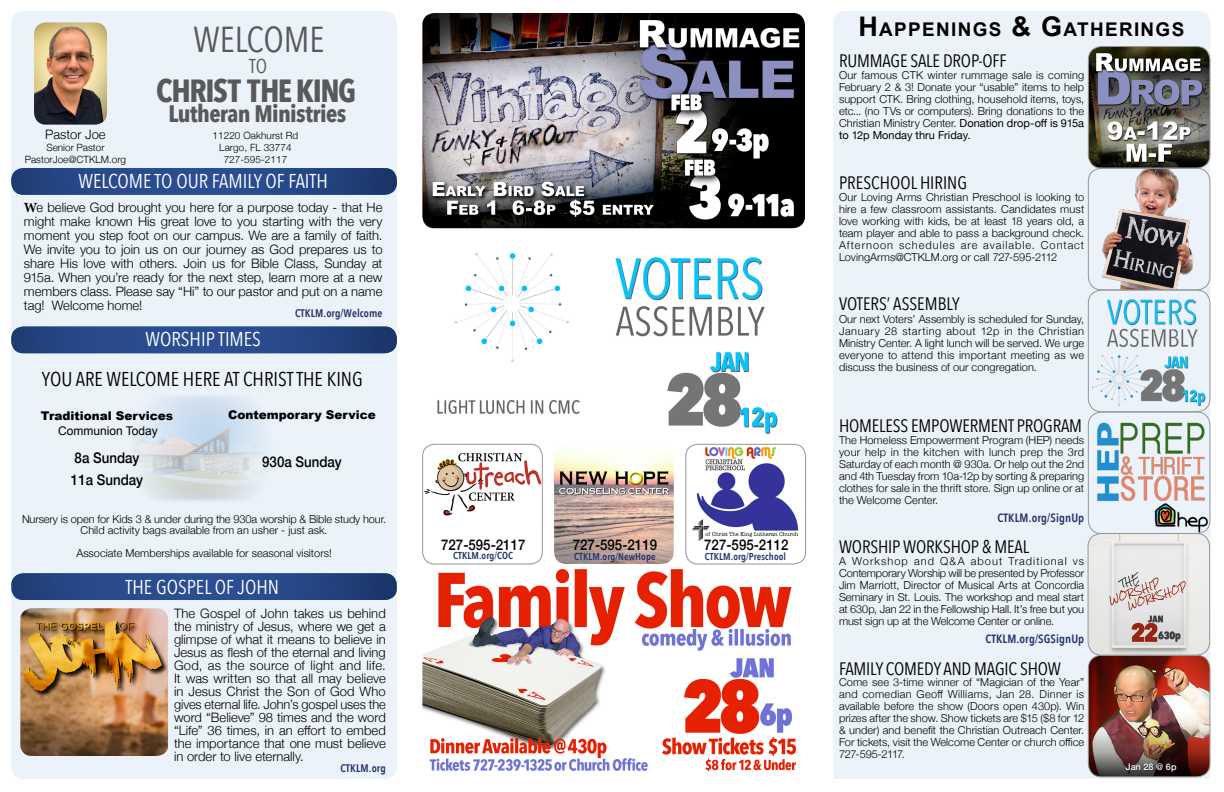
<style>
.page{position:relative;width:1224px;height:792px;background:#fff}
.page>*{position:absolute;margin:0;border:0;box-sizing:border-box;transform-origin:0 0}
.t1{font:36px "Avenir Next Condensed";color:#58595b}
.t2{font:700 32px "Avenir Next Condensed";letter-spacing:-.045em;color:#58595b}
.t3{font:700 23.8px "Avenir Next Condensed";letter-spacing:-.025em;color:#58595b}
.t4{font:20px "Avenir Next Condensed";color:#fff}
.t5{font:20px "Avenir Next Condensed";color:#000}
.t6{font:20px "Avenir Next Condensed";color:#58595b}
.t7{font:700 18.9px "Arial";letter-spacing:.07em;color:#000}
.t8{font:18px "Avenir Next Condensed";letter-spacing:-.01em;color:#000}
.t9{font:500 14.7px/21.8px "Helvetica Neue";color:#000;scale:.9 1}
.t10{font:300 13px/13px "Helvetica Neue";color:#000;text-align:justify}
.t11{font:900 12px "Arial";color:#000}
.t12{font:600 12px "Avenir Next Condensed";letter-spacing:.01em;color:#24326d}
.t13{font:12px "Arial";color:#000}
.t14{font:300 11px/12px "Helvetica Neue";color:#000;text-align:justify}
.t15{font:600 11px "Avenir Next Condensed";letter-spacing:.01em;color:#24326d}
.t16{font:300 10px/12px "Helvetica Neue";letter-spacing:.005em;color:#000;text-align:center}
.t17{font:600 10px "Avenir Next Condensed";letter-spacing:.01em;color:#24326d}
.t18{font:500 9px "Helvetica Neue";letter-spacing:.015em;color:#fff}
.s1{font-family:"Minion Pro";font-weight:700;font-size:14px}
.s2{font-size:27px}
.s3{font-weight:400}
</style>
<div class="page">
<div style="left:833px;top:11px;width:377px;height:768px;background:#ebf2f9"></div>
<div style="left:11px;top:11px;width:386px;height:768px;background:#ebf2f9;border-radius:12px"></div>
<img style="left:135px;top:396px;width:129px;height:105px">
<img style="left:11px;top:168px;width:386px;height:27px">
<img style="left:11px;top:327px;width:386px;height:26px">
<img style="left:12px;top:573px;width:385px;height:27px">
<img style="left:422px;top:569px;width:374px;height:203px">
<img style="left:422px;top:13px;width:383px;height:421px">
<img style="left:690px;top:444px;width:109px;height:97px">
<div style="left:686px;top:444px;width:120px;height:120px;border:1px solid #939598;border-radius:12px"></div>
<img style="left:554px;top:447px;width:120px;height:117px">
<img style="left:424px;top:444px;width:118px;height:72px">
<div style="left:422px;top:444px;width:120px;height:120px;border:1px solid #939598;border-radius:12px"></div>
<img style="left:1088px;top:47px;width:122px;height:730px">
<div style="left:1088px;top:655px;width:122px;height:122px;border:1px solid #939598;border-radius:13px"></div>
<img style="left:34px;top:22px;width:73px;height:103px">
<div style="left:1088px;top:290px;width:122px;height:122px;border:1px solid #939598;border-radius:13px"></div>
<div style="left:1088px;top:412px;width:122px;height:122px;border:1px solid #939598;border-radius:13px"></div>
<div style="left:1088px;top:46px;width:122px;height:122px;border:1px solid #939598;border-radius:13px"></div>
<div style="left:1088px;top:168px;width:122px;height:122px;border:1px solid #939598;border-radius:13px"></div>
<div style="left:1088px;top:533px;width:122px;height:122px;border:1px solid #939598;border-radius:13px"></div>
<img style="left:20px;top:608px;width:148px;height:148px">
<div style="left:1125px;top:763px;width:53px;height:10px;background:#000;opacity:.6"></div>
<h1 class="t1" style="left:194px;top:9px;width:133px">WELCOME</h1>
<h3 class="t6" style="left:249px;top:49px;width:19px">TO</h3>
<p class="t10" style="left:45px;top:127px;width:62px">Pastor Joe</p>
<p class="t16" style="left:25px;top:140px;width:103px">Senior Pastor<br>PastorJoe@CTKLM.org</p>
<h2 class="t2" style="left:156px;top:71px;width:201px">CHRIST THE KING</h2>
<h3 class="t3" style="left:168px;top:99px;width:179px">Lutheran Ministries</h3>
<p class="t16" style="left:213px;top:128px;width:87px">11220 Oakhurst Rd<br>Largo, FL 33774<br>727-595-2117</p>
<h3 class="t4" style="left:79px;top:164px;width:251px">WELCOME TO OUR FAMILY OF FAITH</h3>
<p class="t10" style="left:24px;top:199px;width:360px;line-height:14px"><span class="s1">W</span>e believe God brought you here for a purpose today - that He might make known His great love to you starting with the very moment you step foot on our campus. We are a family of faith.<br>We invite you to join us on our journey as God prepares us to share His love with others. Join us for Bible Class, Sunday at 915a. When you’re ready for the next step, learn more at a new members class. Please say “Hi” to our pastor and put on a name tag! Welcome home!</p>
<p class="t15" style="left:295px;top:304px;width:89px">CTKLM.org/Welcome</p>
<h3 class="t4" style="left:146px;top:322px;width:117px">WORSHIP TIMES</h3>
<h3 class="t5" style="left:42px;top:362px;width:323px">YOU ARE WELCOME HERE AT CHRIST THE KING</h3>
<p class="t11" style="left:41px;top:407px;width:134px">Traditional Services</p>
<h3 class="t9" style="left:71px;top:446px;width:82px">8a Sunday<br>11a Sunday</h3>
<p class="t13" style="left:58px;top:423px;width:101px">Communion Today</p>
<p class="t11" style="left:228px;top:406px;width:149px">Contemporary Service</p>
<h3 class="t9" style="left:262px;top:450px;width:90px">930a Sunday</h3>
<p class="t14" style="left:22px;top:512px;width:366px;line-height:11.2px;text-align:center">Nursery is open for Kids 3 &amp; under during the 930a worship &amp; Bible study hour.<br>Child activity bags available from an usher - just ask.</p>
<p class="t14" style="left:76px;top:546px;width:257px">Associate Memberships available for seasonal visitors!</p>
<h3 class="t4" style="left:126px;top:570px;width:155px">THE GOSPEL OF JOHN</h3>
<p class="t10" style="left:174px;top:605px;width:213px">The Gospel of John takes us behind the ministry of Jesus, where we get a glimpse of what it means to believe in Jesus as flesh of the eternal and living God, as the source of light and life.<br>It was written so that all may believe in Jesus Christ the Son of God Who gives eternal life. John’s gospel uses the word “Believe” 98 times and the word “Life” 36 times, in an effort to embed the importance that one must believe in order to live eternally.</p>
<p class="t15" style="left:340px;top:759px;width:47px">CTKLM.org</p>
<h3 class="t9" style="left:441px;top:533px;width:95px">727-595-2117</h3>
<p class="t17" style="left:453px;top:547px;width:61px">CTKLM.org/COC</p>
<h3 class="t9" style="left:573px;top:533px;width:95px">727-595-2119</h3>
<p class="t17" style="left:574px;top:548px;width:83px">CTKLM.org/NewHope</p>
<h3 class="t9" style="left:704px;top:533px;width:95px">727-595-2112</h3>
<p class="t17" style="left:705px;top:548px;width:83px">CTKLM.org/Preschool</p>
<h3 class="t7" style="left:858px;top:17px;width:327px"><span class="s2">H</span>APPENINGS <span class="s2">&amp; G</span>ATHERINGS</h3>
<h3 class="t8" style="left:839px;top:45px;width:169px">RUMMAGE SALE DROP-OFF</h3>
<p class="t14" style="left:839px;top:68px;width:247px">Our famous CTK winter rummage sale is coming February 2 &amp; 3! Donate your “usable” items to help support CTK. Bring clothing, household items, toys, etc... (no TVs or computers). Bring donations to the Christian Ministry Center. <span class="s3">Donation drop-off is 915a to 12p Monday thru Friday.</span></p>
<h3 class="t8" style="left:839px;top:167px;width:129px">PRESCHOOL HIRING</h3>
<p class="t14" style="left:839px;top:191px;width:247px">Our Loving Arms Christian Preschool is looking to hire a few classroom assistants. Candidates must love working with kids, be at least 18 years old, a team player and able to pass a background check.<br>Afternoon schedules are available. Contact LovingArms@CTKLM.org or call 727-595-2112</p>
<h3 class="t8" style="left:839px;top:289px;width:122px">VOTERS’ ASSEMBLY</h3>
<p class="t14" style="left:839px;top:313px;width:247px">Our next Voters’ Assembly is scheduled for Sunday, January 28 starting about 12p in the Christian Ministry Center. A light lunch will be served. We urge everyone to attend this important meeting as we discuss the business of our congregation.</p>
<h3 class="t8" style="left:839px;top:411px;width:245px">HOMELESS EMPOWERMENT PROGRAM</h3>
<p class="t14" style="left:839px;top:433px;width:247px">The Homeless Empowerment Program (HEP) needs your help in the kitchen with lunch prep the 3rd Saturday of each month @ 930a. Or help out the 2nd and 4th Tuesday from 10a-12p by sorting &amp; preparing clothes for sale in the thrift store. Sign up online or at the Welcome Center.</p>
<p class="t12" style="left:998px;top:507px;width:88px">CTKLM.org/SignUp</p>
<h3 class="t8" style="left:839px;top:532px;width:192px">WORSHIP WORKSHOP &amp; MEAL</h3>
<p class="t14" style="left:839px;top:554px;width:247px">A Workshop and Q&amp;A about Traditional vs Contemporary Worship will be presented by Professor Jim Marriott, Director of Musical Arts at Concordia Seminary in St. Louis. The workshop and meal start at 630p, Jan 22 in the Fellowship Hall. It’s free but you must sign up at the Welcome Center or online.</p>
<p class="t12" style="left:985px;top:628px;width:100px">CTKLM.org/SGSignUp</p>
<h3 class="t8" style="left:839px;top:653px;width:223px">FAMILY COMEDY AND MAGIC SHOW</h3>
<p class="t14" style="left:839px;top:676px;width:247px">Come see 3-time winner of “Magician of the Year” and comedian Geoff Williams, Jan 28. Dinner is available before the show (Doors open 430p). Win prizes after the show. Show tickets are $15 ($8 for 12 &amp; under) and benefit the Christian Outreach Center.<br>For tickets, visit the Welcome Center or church office 727-595-2117.</p>
<p class="t18" style="left:1126px;top:759px;width:52px">Jan 28 @ 6p</p>
</div>
